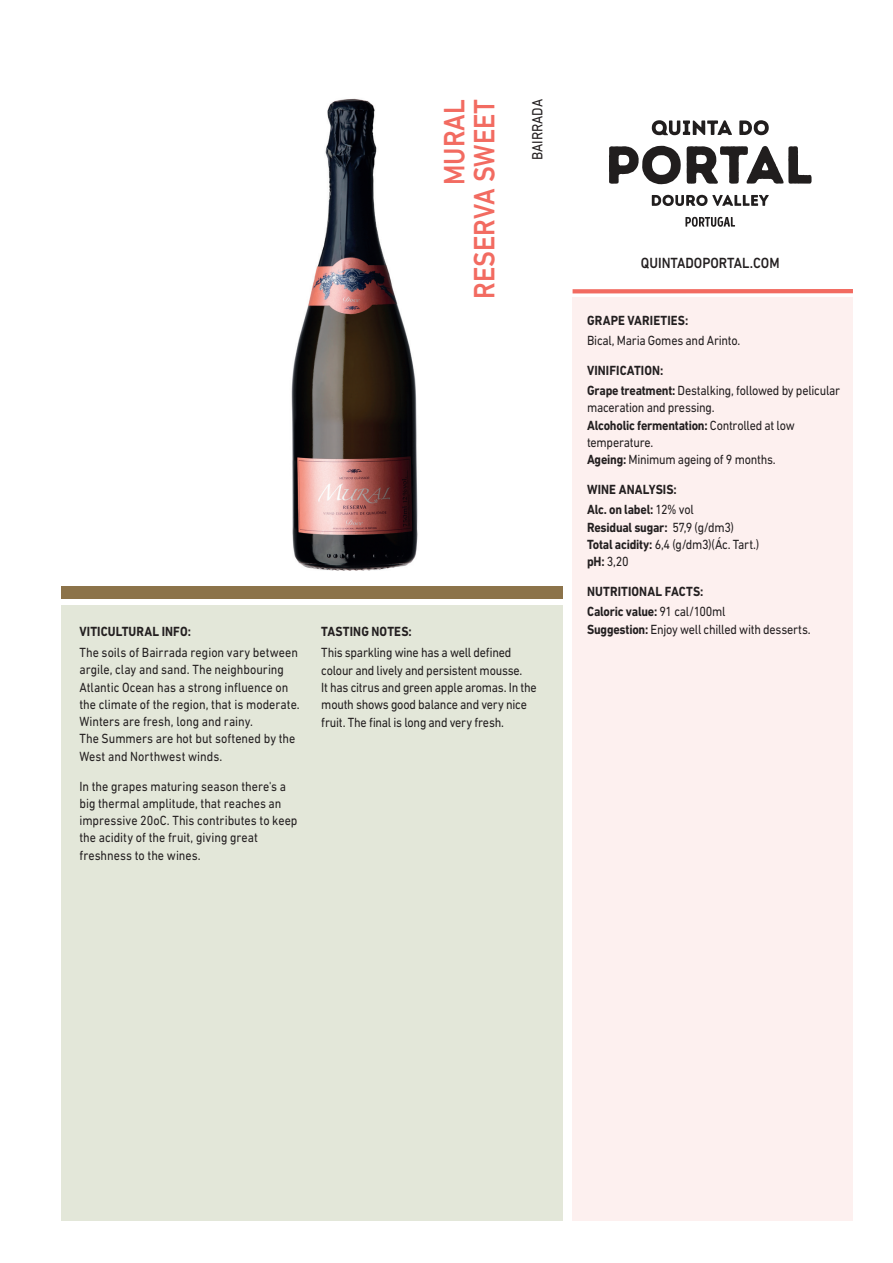
<style>
.page{position:relative;width:893px;height:1263px;background:#fff}
.page>*{position:absolute;margin:0;border:0;box-sizing:border-box;transform-origin:0 0}
.t1{font:500 30px/30px "DIN Next LT Pro";color:#f26b61;text-align:right;scale:.9 1}
.t2{font:500 15px "DIN Next LT Pro";color:#231f20;scale:.9 1}
.t3{font:15px "DIN Next LT Pro";color:#231f20;scale:.9 1}
.t4{font:13.5px/17.2px "DIN Next LT Pro";letter-spacing:-.005em;color:#231f20;scale:.9 1}
.t5{font:700 13.5px/20.2px "DIN Next LT Pro";letter-spacing:.005em;color:#231f20;scale:.9 1}
.t6{font:13.5px/17.2px "DIN Next LT Pro";letter-spacing:-.025em;color:#231f20;scale:.9 1}
.s1{font-weight:700}
.s2{font-weight:400}
</style>
<div class="page">
<div style="left:61px;top:605px;width:502px;height:615px;background:#e3e7d9"></div>
<div style="left:61px;top:586px;width:502px;height:12px;background:#8c734a"></div>
<svg style="left:573px;top:289px;width:280px;height:4px"></svg>
<div style="left:573px;top:297px;width:280px;height:923px;background:#fdf0ef"></div>
<svg style="left:652px;top:195px;width:117px;height:11px"></svg>
<svg style="left:609px;top:146px;width:72px;height:38px"></svg>
<svg style="left:687px;top:146px;width:124px;height:38px"></svg>
<svg style="left:652px;top:120px;width:80px;height:15px"></svg>
<svg style="left:739px;top:120px;width:30px;height:15px"></svg>
<svg style="left:685px;top:217px;width:50px;height:10px"></svg>
<img style="left:291px;top:98px;width:127px;height:473px">
<h1 class="t1" style="left:439px;top:299px;width:224px;rotate:-90deg">MURAL<br>RESERVA SWEET</h1>
<p class="t3" style="left:529px;top:160px;width:69px;rotate:-90deg">BAIRRADA</p>
<p class="t5" style="left:79px;top:621px;width:125px">VITICULTURAL INFO:</p>
<p class="t4" style="left:79px;top:644px;width:246px">The soils of Bairrada region vary between argile, clay and sand. The neighbouring Atlantic Ocean has a strong influence on the climate of the region, that is moderate.<br>Winters are fresh, long and rainy.<br>The Summers are hot but softened by the West and Northwest winds.</p>
<p class="t4" style="left:79px;top:777px;width:244px">In the grapes maturing season there's a big thermal amplitude, that reaches an impressive 20oC. This contributes to keep the acidity of the fruit, giving great freshness to the wines.</p>
<p class="t5" style="left:321px;top:621px;width:102px">TASTING NOTES:</p>
<p class="t4" style="left:321px;top:644px;width:241px">This sparkling wine has a well defined colour and lively and persistent mousse.<br>It has citrus and green apple aromas. In the mouth shows good balance and very nice fruit. The final is long and very fresh.</p>
<p class="t2" style="left:641px;top:254px;width:156px">QUINTADOPORTAL.COM</p>
<p class="t5" style="left:587px;top:310px;width:114px">GRAPE VARIETIES:</p>
<p class="t4" style="left:587px;top:331px;width:172px">Bical, Maria Gomes and Arinto.</p>
<p class="t4" style="left:587px;top:360px;width:283px;line-height:20.2px"><span class="s1">VINIFICATION:<br>Grape treatment:</span> Destalking, followed by pelicular</p>
<p class="t4" style="left:587px;top:399px;width:232px">maceration and pressing.<br><span class="s1">Alcoholic fermentation:</span> Controlled at low temperature.<br><span class="s1">Ageing:</span> Minimum ageing of 9 months.</p>
<p class="t5" style="left:587px;top:479px;width:120px">WINE ANALYSIS:<br>Alc. on label: <span class="s2">12% vol</span></p>
<p class="t6" style="left:587px;top:518px;width:193px"><span class="s1">Residual sugar:</span> 57,9 (g/dm3)<br><span class="s1">Total acidity:</span> 6,4 (g/dm3)(Ác. Tart.) <span class="s1">pH:</span> 3,20</p>
<p class="t5" style="left:587px;top:581px;width:155px">NUTRITIONAL FACTS:<br>Caloric value: <span class="s2">91 cal/100ml</span></p>
<p class="t4" style="left:587px;top:620px;width:250px"><span class="s1">Suggestion:</span> Enjoy well chilled with desserts.</p>
</div>
